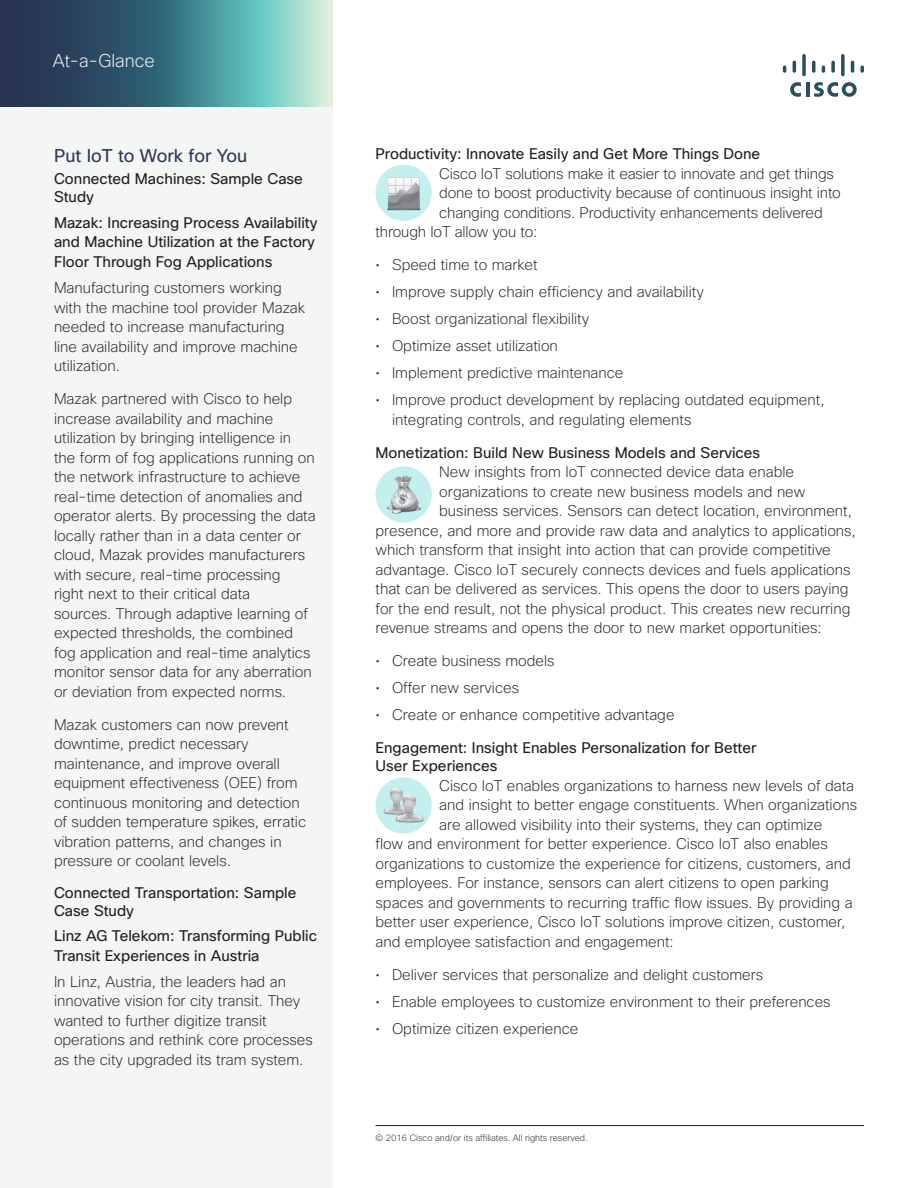
<style>
.page{position:relative;width:918px;height:1188px;background:#fff}
.page>*{position:absolute;margin:0;border:0;box-sizing:border-box;transform-origin:0 0}
.Subhead_1{font:18px "Cisco Sans";color:#2e385c}
.Diagram_title{font:200 18px "Cisco Sans";color:#fff}
.Body_1{font:200 15px/19.5px "Cisco Sans";color:#231f20}
.Subhead_2{font:15px/18px "Cisco Sans";color:#231f20}
.Body_1-2{font:15px/19.5px "Cisco Sans";color:#231f20}
.t1{font:200 9px "Cisco Sans";letter-spacing:-.005em;color:#231f20}
</style>
<div class="page">
<div style="left:376px;top:165px;width:56px;height:56px;background:#c4efef;border-radius:50%"></div>
<img style="left:387px;top:177px;width:34px;height:34px">
<div style="left:376px;top:466px;width:56px;height:57px;background:#c4efef;border-radius:50%"></div>
<img style="left:387px;top:475px;width:34px;height:39px">
<div style="left:376px;top:777px;width:56px;height:57px;background:#c4efef;border-radius:50%"></div>
<img style="left:384px;top:787px;width:39px;height:36px">
<div style="left:0;top:106px;width:333px;height:1082px;background:#f4f5f5"></div>
<svg style="left:0;top:0;width:333px;height:106px"></svg>
<hr style="left:806px;top:82px;width:3px;height:15px;background:#294f61">
<svg style="left:790px;top:82px;width:11px;height:15px"></svg>
<svg style="left:814px;top:82px;width:43px;height:15px"></svg>
<svg style="left:783px;top:66px;width:3px;height:7px"></svg>
<svg style="left:793px;top:61px;width:3px;height:12px"></svg>
<svg style="left:802px;top:54px;width:4px;height:22px"></svg>
<svg style="left:812px;top:61px;width:3px;height:12px"></svg>
<svg style="left:822px;top:66px;width:3px;height:7px"></svg>
<svg style="left:831px;top:61px;width:4px;height:12px"></svg>
<svg style="left:841px;top:54px;width:4px;height:22px"></svg>
<svg style="left:851px;top:61px;width:3px;height:12px"></svg>
<svg style="left:860px;top:66px;width:4px;height:7px"></svg>
<hr style="left:376px;top:1125px;width:488px;height:1px;background:#231f20">
<p class="Diagram_title" style="left:53px;top:50px;width:103px">At-a-Glance</p>
<p class="Subhead_1" style="left:54px;top:144px;width:195px">Put IoT to Work for You</p>
<p class="Subhead_2" style="left:54px;top:170px;width:250px">Connected Machines: Sample Case<br>Study</p>
<p class="Body_1-2" style="left:54px;top:213px;width:265px">Mazak: Increasing Process Availability and Machine Utilization at the Factory<br>Floor Through Fog Applications</p>
<p class="Body_1" style="left:54px;top:278px;width:253px">Manufacturing customers working with the machine tool provider Mazak needed to increase manufacturing line availability and improve machine utilization.</p>
<p class="Body_1" style="left:54px;top:389px;width:263px">Mazak partnered with Cisco to help increase availability and machine utilization by bringing intelligence in the form of fog applications running on the network infrastructure to achieve real-time detection of anomalies and operator alerts. By processing the data locally rather than in a data center or cloud, Mazak provides manufacturers with secure, real-time processing<br>right next to their critical data<br>sources. Through adaptive learning of expected thresholds, the combined fog application and real-time analytics monitor sensor data for any aberration or deviation from expected norms.</p>
<p class="Body_1" style="left:54px;top:714px;width:254px">Mazak customers can now prevent downtime, predict necessary maintenance, and improve overall equipment effectiveness (OEE) from continuous monitoring and detection of sudden temperature spikes, erratic vibration patterns, and changes in pressure or coolant levels.</p>
<p class="Subhead_2" style="left:54px;top:883px;width:244px">Connected Transportation: Sample<br>Case Study</p>
<p class="Body_1-2" style="left:54px;top:926px;width:265px">Linz AG Telekom: Transforming Public<br>Transit Experiences in Austria</p>
<p class="Body_1" style="left:54px;top:972px;width:260px">In Linz, Austria, the leaders had an innovative vision for city transit. They wanted to further digitize transit operations and rethink core processes as the city upgraded its tram system.</p>
<p class="Subhead_2" style="left:376px;top:145px;width:386px">Productivity: Innovate Easily and Get More Things Done</p>
<p class="Body_1" style="left:439px;top:164px;width:396px">Cisco IoT solutions make it easier to innovate and get things</p>
<p class="Body_1" style="left:439px;top:183px;width:403px">done to boost productivity because of continuous insight into</p>
<p class="Body_1" style="left:439px;top:203px;width:385px">changing conditions. Productivity enhancements delivered</p>
<p class="Body_1" style="left:376px;top:222px;width:163px">through IoT allow you to:</p>
<p class="Body_1" style="left:376px;top:255px;width:164px">• Speed time to market</p>
<p class="Body_1" style="left:376px;top:282px;width:330px">• Improve supply chain efficiency and availability</p>
<p class="Body_1" style="left:376px;top:309px;width:215px">• Boost organizational flexibility</p>
<p class="Body_1" style="left:376px;top:336px;width:184px">• Optimize asset utilization</p>
<p class="Body_1" style="left:376px;top:363px;width:250px">• Implement predictive maintenance</p>
<p class="Body_1" style="left:392px;top:390px;width:434px;text-indent:-16px">• Improve product development by replacing outdated equipment, integrating controls, and regulating elements</p>
<p class="Subhead_2" style="left:376px;top:444px;width:386px">Monetization: Build New Business Models and Services</p>
<p class="Body_1" style="left:439px;top:462px;width:356px">New insights from IoT connected device data enable</p>
<p class="Body_1" style="left:439px;top:482px;width:368px">organizations to create new business models and new</p>
<p class="Body_1" style="left:439px;top:501px;width:414px">business services. Sensors can detect location, environment,</p>
<p class="Body_1" style="left:376px;top:521px;width:482px">presence, and more and provide raw data and analytics to applications,</p>
<p class="Body_1" style="left:376px;top:540px;width:457px">which transform that insight into action that can provide competitive</p>
<p class="Body_1" style="left:376px;top:560px;width:477px">advantage. Cisco IoT securely connects devices and fuels applications</p>
<p class="Body_1" style="left:376px;top:579px;width:474px">that can be delivered as services. This opens the door to users paying</p>
<p class="Body_1" style="left:376px;top:599px;width:476px">for the end result, not the physical product. This creates new recurring</p>
<p class="Body_1" style="left:376px;top:618px;width:448px">revenue streams and opens the door to new market opportunities:</p>
<p class="Body_1" style="left:376px;top:651px;width:181px">• Create business models</p>
<p class="Body_1" style="left:376px;top:678px;width:145px">• Offer new services</p>
<p class="Body_1" style="left:376px;top:705px;width:301px">• Create or enhance competitive advantage</p>
<p class="Subhead_2" style="left:376px;top:739px;width:382px">Engagement: Insight Enables Personalization for Better<br>User Experiences</p>
<p class="Body_1" style="left:439px;top:776px;width:416px">Cisco IoT enables organizations to harness new levels of data</p>
<p class="Body_1" style="left:439px;top:795px;width:419px">and insight to better engage constituents. When organizations</p>
<p class="Body_1" style="left:439px;top:815px;width:385px">are allowed visibility into their systems, they can optimize</p>
<p class="Body_1" style="left:376px;top:834px;width:454px">flow and environment for better experience. Cisco IoT also enables</p>
<p class="Body_1" style="left:376px;top:854px;width:477px">organizations to customize the experience for citizens, customers, and</p>
<p class="Body_1" style="left:376px;top:873px;width:455px">employees. For instance, sensors can alert citizens to open parking</p>
<p class="Body_1" style="left:376px;top:893px;width:479px">spaces and governments to recurring traffic flow issues. By providing a</p>
<p class="Body_1" style="left:376px;top:912px;width:471px">better user experience, Cisco IoT solutions improve citizen, customer,</p>
<p class="Body_1" style="left:376px;top:932px;width:300px">and employee satisfaction and engagement:</p>
<p class="Body_1" style="left:376px;top:965px;width:389px">• Deliver services that personalize and delight customers</p>
<p class="Body_1" style="left:376px;top:992px;width:457px">• Enable employees to customize environment to their preferences</p>
<p class="Body_1" style="left:376px;top:1019px;width:204px">• Optimize citizen experience</p>
<p class="t1" style="left:376px;top:1132px;width:214px">© 2016 Cisco and/or its affiliates. All rights reserved.</p>
</div>
